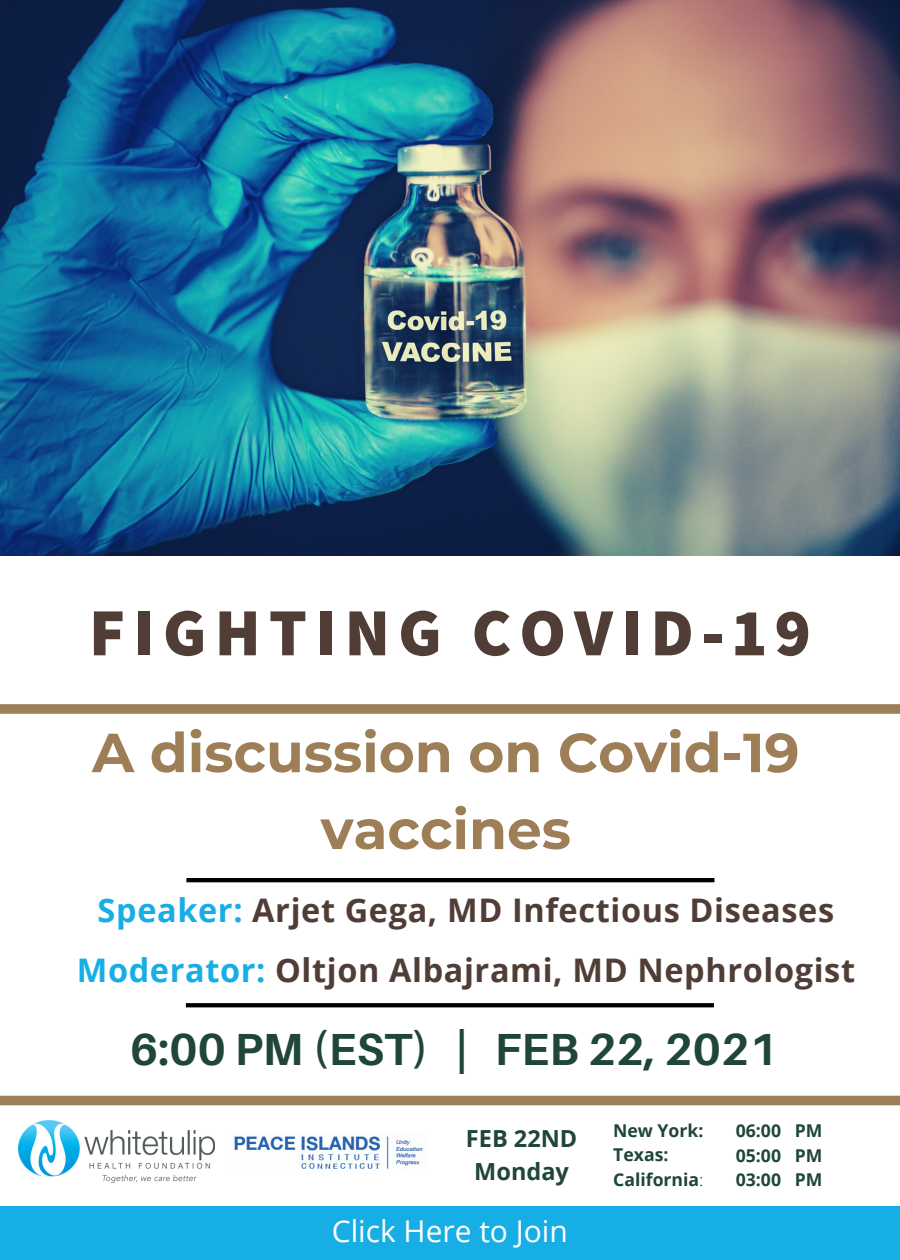
<style>
.page{position:relative;width:900px;height:1260px;background:#fff}
.page>*{position:absolute;margin:0;border:0;box-sizing:border-box;transform-origin:0 0}
.t1{font:800 67.5px "Assistant";letter-spacing:.12em;color:#503e36}
.t2{font:700 55px/77px "Montserrat";color:#9d7e56;text-align:center}
.t3{font:700 45px "Aileron";letter-spacing:.005em;color:#1f4637}
.t4{font:700 32.5px "Open Sans";letter-spacing:.02em;color:#503e36}
.t5{font:30px "Open Sans";color:#fff}
.t6{font:700 23.5px "Open Sans";color:#1f4637}
.t7{font:700 17.75px "Open Sans";color:#1f4637}
.s1{color:#17aee6}
.s2{font-weight:300}
</style>
<div class="page">
<img style="left:18px;top:1121px;width:197px;height:62px">
<svg style="left:0;top:704px;width:900px;height:10px;background:#a0825c"></svg>
<svg style="left:186px;top:1003px;width:528px;height:4px;background:#070707"></svg>
<div style="left:0;top:1096px;width:900px;height:9px;background:#9d7e56"></div>
<hr style="left:186px;top:878px;width:528px;height:4px;background:#000">
<div style="left:0;top:1206px;width:900px;height:54px;background:#17aee6"></div>
<img style="left:0;top:0;width:900px;height:555px">
<img style="left:234px;top:1136px;width:189px;height:33px">
<p class="t1" style="left:89px;top:586px;width:723px">FIGHTING COVID-19</p>
<p class="t2" style="left:92px;top:714px;width:709px">A discussion on Covid-19 vaccines</p>
<p class="t4" style="left:98px;top:887px;width:738px"><span class="s1">Speaker:</span> Arjet Gega, MD Infectious Diseases</p>
<p class="t4" style="left:77px;top:947px;width:780px"><span class="s1">Moderator:</span> Oltjon Albajrami, MD Nephrologist</p>
<p class="t3" style="left:130px;top:1022px;width:649px">6:00 PM (EST) | FEB 22, 2021</p>
<p class="t6" style="left:466px;top:1122px;width:113px">FEB 22ND</p>
<p class="t6" style="left:474px;top:1155px;width:96px">Monday</p>
<p class="t5" style="left:332px;top:1210px;width:238px">Click Here to Join</p>
<p class="t7" style="left:613px;top:1118px;width:92px">New York:</p>
<p class="t7" style="left:613px;top:1142px;width:57px">Texas:</p>
<p class="t7" style="left:613px;top:1167px;width:92px">California<span class="s2">:</span></p>
<p class="t7" style="left:736px;top:1119px;width:88px">06:00 PM</p>
<p class="t7" style="left:736px;top:1143px;width:88px">05:00 PM</p>
<p class="t7" style="left:736px;top:1167px;width:88px">03:00 PM</p>
</div>
